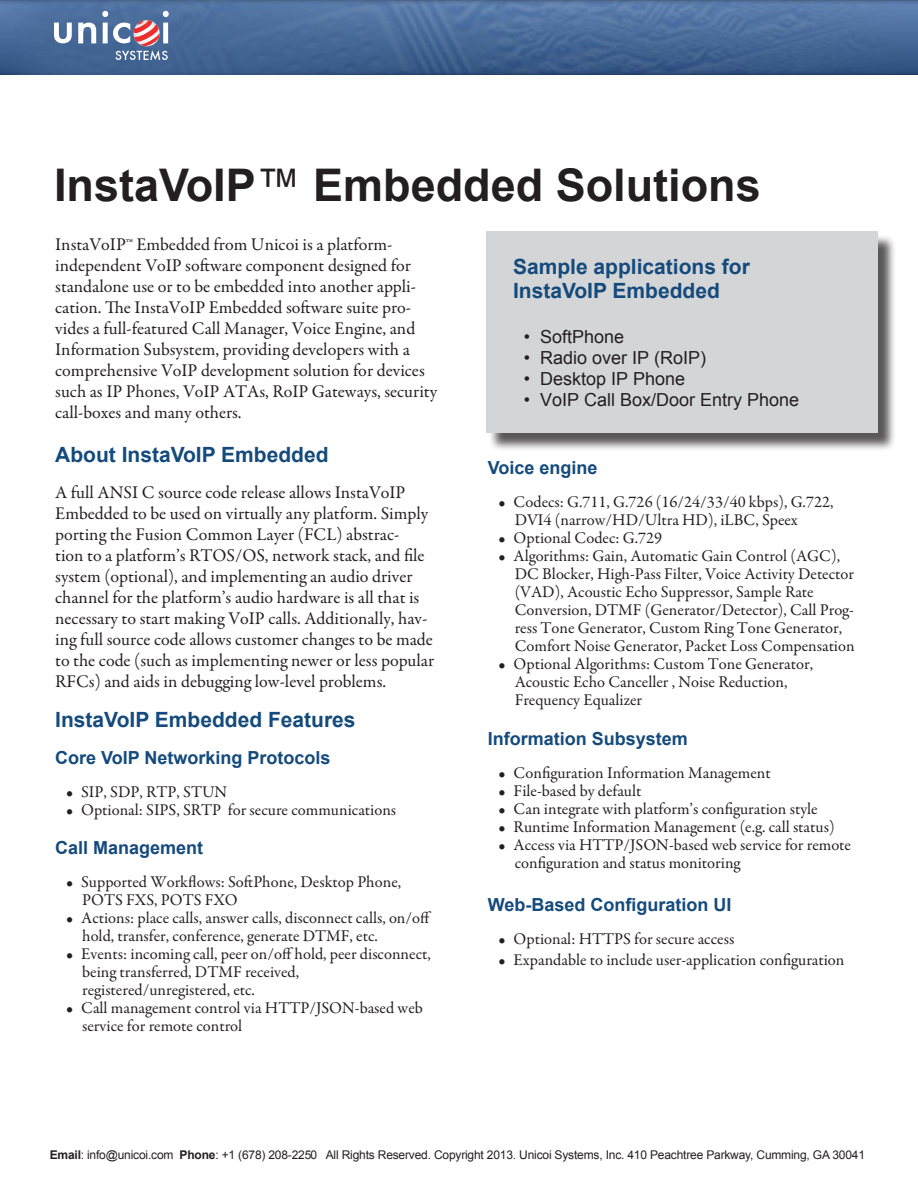
<style>
.page{position:relative;width:918px;height:1188px;background:#fff}
.page>*{position:absolute;margin:0;border:0;box-sizing:border-box;transform-origin:0 0}
.t1{font:700 45px "Arial";color:#231f20}
.t2{font:700 21px/24px "Arial";color:#144a7c}
.t3{font:18px/21px "Garamond Premr Pro";color:#231f20}
.t4{font:700 18px "Arial";color:#144a7c}
.t5{font:18px "Arial";color:#231f20}
.t6{font:16.5px/18px "Garamond Premr Pro";color:#231f20}
.t7{font:12px "Arial";letter-spacing:-.015em;color:#231f20}
.s1{font-weight:400}
.s2{font-weight:700}
</style>
<div class="page">
<img style="left:0;top:0;width:918px;height:74px">
<svg style="left:54px;top:23px;width:18px;height:20px"></svg>
<svg style="left:78px;top:23px;width:18px;height:20px"></svg>
<svg style="left:102px;top:11px;width:67px;height:49px"></svg>
<div style="left:488px;top:234px;width:408px;height:218px;background:#231f20;opacity:.75"></div>
<div style="left:486px;top:232px;width:392px;height:201px;background:#d4d5d7"></div>
<h1 class="t1" style="left:54px;top:155px;width:708px">InstaVoIP<span class="s1">™</span> Embedded Solutions</h1>
<p class="t3" style="left:55px;top:234px;width:383px">InstaVoIP™ Embedded from Unicoi is a platform&shy;independent VoIP software component designed for standalone use or to be embedded into another appli&shy;cation. The InstaVoIP Embedded software suite pro&shy;vides a full-featured Call Manager, Voice Engine, and Information Subsystem, providing developers with a comprehensive VoIP development solution for devices such as IP Phones, VoIP ATAs, RoIP Gateways, security call-boxes and many others.</p>
<p class="t2" style="left:55px;top:443px;width:275px">About InstaVoIP Embedded</p>
<p class="t3" style="left:55px;top:482px;width:381px">A full ANSI C source code release allows InstaVoIP Embedded to be used on virtually any platform. Simply porting the Fusion Common Layer (FCL) abstrac-<br>tion to a platform’s RTOS/OS, network stack, and file system (optional), and implementing an audio driver channel for the platform’s audio hardware is all that is necessary to start making VoIP calls. Additionally, hav&shy;ing full source code allows customer changes to be made to the code (such as implementing newer or less popular RFCs) and aids in debugging low-level problems.</p>
<p class="t2" style="left:55px;top:708px;width:302px">InstaVoIP Embedded Features</p>
<p class="t4" style="left:55px;top:745px;width:277px">Core VoIP Networking Protocols</p>
<p class="t6" style="left:66px;top:783px;width:163px">• SIP, SDP, RTP, STUN</p>
<p class="t6" style="left:66px;top:801px;width:332px">• Optional: SIPS, SRTP for secure communications</p>
<p class="t4" style="left:55px;top:836px;width:150px">Call Management</p>
<p class="t6" style="left:82px;top:873px;width:320px;text-indent:-16px">• Supported Workflows: SoftPhone, Desktop Phone,<br>POTS FXS, POTS FXO</p>
<p class="t6" style="left:82px;top:909px;width:351px;text-indent:-16px">• Actions: place calls, answer calls, disconnect calls, on/off hold, transfer, conference, generate DTMF, etc.</p>
<p class="t6" style="left:82px;top:945px;width:350px;text-indent:-16px">• Events: incoming call, peer on/off hold, peer disconnect, being transferred, DTMF received, registered/unregistered, etc.</p>
<p class="t6" style="left:82px;top:999px;width:342px;text-indent:-16px">• Call management control via HTTP/JSON-based web service for remote control</p>
<p class="t2" style="left:513px;top:255px;width:238px">Sample applications for<br>InstaVoIP Embedded</p>
<p class="t5" style="left:524px;top:325px;width:102px">• SoftPhone</p>
<p class="t5" style="left:524px;top:346px;width:184px">• Radio over IP (RoIP)</p>
<p class="t5" style="left:524px;top:367px;width:163px">• Desktop IP Phone</p>
<p class="t5" style="left:524px;top:388px;width:277px">• VoIP Call Box/Door Entry Phone</p>
<p class="t4" style="left:488px;top:456px;width:111px">Voice engine</p>
<p class="t6" style="left:515px;top:493px;width:320px;text-indent:-16px">• Codecs: G.711, G.726 (16/24/33/40 kbps), G.722,<br>DVI4 (narrow/HD/Ultra HD), iLBC, Speex</p>
<p class="t6" style="left:498px;top:529px;width:165px">• Optional Codec: G.729</p>
<p class="t6" style="left:515px;top:547px;width:342px;text-indent:-16px">• Algorithms: Gain, Automatic Gain Control (AGC), DC Blocker, High-Pass Filter, Voice Activity Detector (VAD), Acoustic Echo Suppressor, Sample Rate Conversion, DTMF (Generator/Detector), Call Prog&shy;ress Tone Generator, Custom Ring Tone Generator, Comfort Noise Generator, Packet Loss Compensation</p>
<p class="t6" style="left:515px;top:655px;width:300px;text-indent:-16px">• Optional Algorithms: Custom Tone Generator,<br>Acoustic Echo Canceller , Noise Reduction,<br>Frequency Equalizer</p>
<p class="t4" style="left:488px;top:726px;width:202px">Information Subsystem</p>
<p class="t6" style="left:498px;top:764px;width:274px">• Configuration Information Management</p>
<p class="t6" style="left:498px;top:782px;width:144px">• File-based by default</p>
<p class="t6" style="left:498px;top:800px;width:321px">• Can integrate with platform’s configuration style</p>
<p class="t6" style="left:498px;top:818px;width:338px">• Runtime Information Management (e.g. call status)</p>
<p class="t6" style="left:515px;top:836px;width:338px;text-indent:-16px">• Access via HTTP/JSON-based web service for remote configuration and status monitoring</p>
<p class="t4" style="left:488px;top:892px;width:245px">Web-Based Configuration UI</p>
<p class="t6" style="left:498px;top:930px;width:237px">• Optional: HTTPS for secure access</p>
<p class="t6" style="left:498px;top:952px;width:348px">• Expandable to include user-application configuration</p>
<p class="t7" style="left:50px;top:1147px;width:817px"><span class="s2">Email</span>: info@unicoi.com <span class="s2">Phone</span>: +1 (678) 208-2250 All Rights Reserved. Copyright 2013. Unicoi Systems, Inc. 410 Peachtree Parkway, Cumming, GA 30041</p>
</div>
